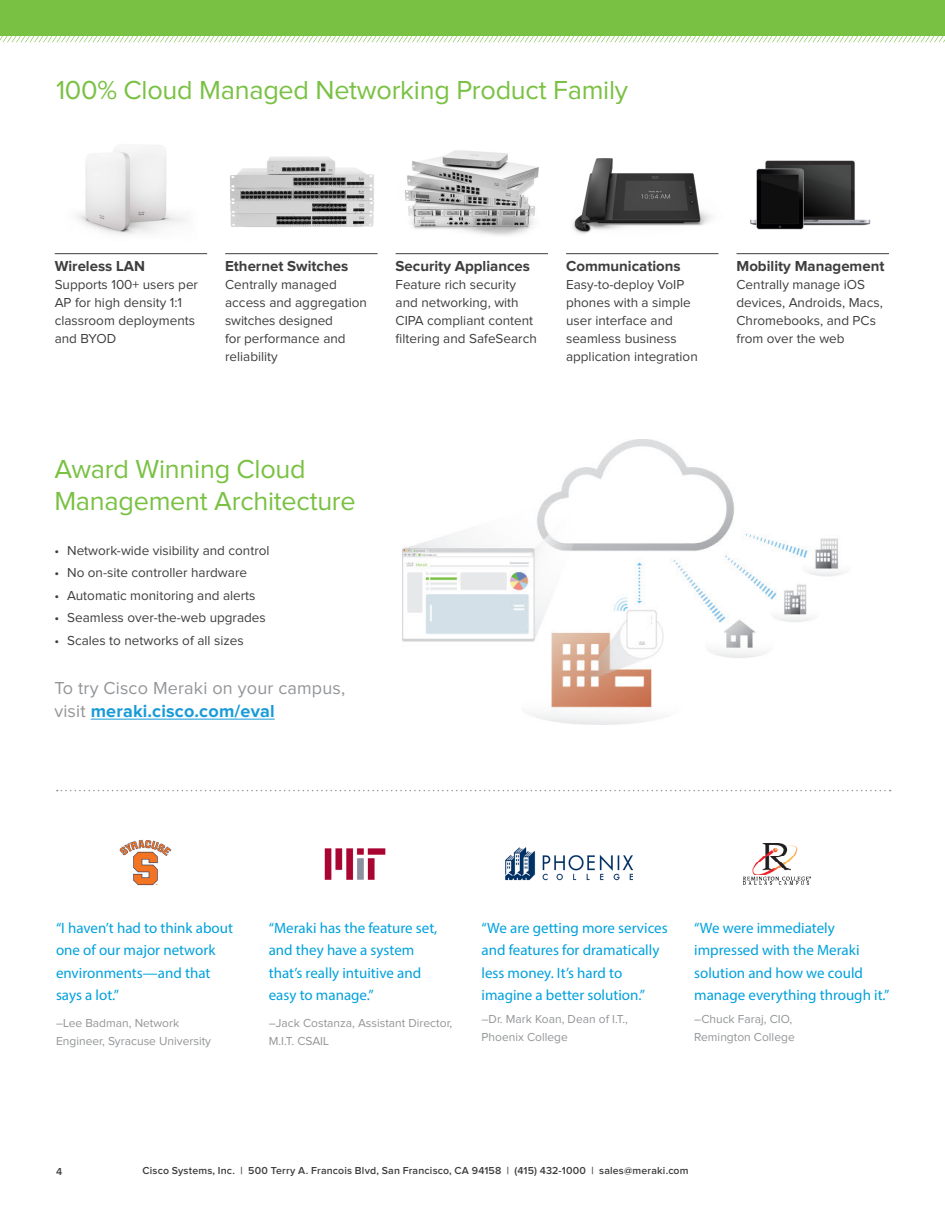
<style>
.page{position:relative;width:945px;height:1215px;background:#fff}
.page>*{position:absolute;margin:0;border:0;box-sizing:border-box;transform-origin:0 0}
.t1{font:27px/31.5px "Proxima Nova";letter-spacing:-.01em;color:#79c142}
.t2{font:18px/22.5px "Proxima Nova";letter-spacing:.01em;color:#939598}
.Cite{font:15px/22.5px "Myriad Pro";color:#00a1dd}
.H3_Rule{font:700 15px "Proxima Nova";color:#3e3e3f}
.t3{font:13.5px/18px "Proxima Nova";color:#3e3e3f}
.Cite-2{font:12px/18px "Proxima Nova";color:#939598}
.t4{font:600 10.5px "Proxima Nova";letter-spacing:.02em;color:#3e3e3f}
.s1{font-weight:700;color:#199bd8}
</style>
<div class="page">
<img style="left:402px;top:439px;width:442px;height:286px">
<svg style="left:57px;top:790px;width:834px;height:1px"></svg>
<hr style="left:91px;top:719px;width:184px;height:1px;background:#199bd8">
<img style="left:324px;top:848px;width:62px;height:32px">
<img style="left:120px;top:840px;width:51px;height:46px">
<img style="left:506px;top:848px;width:127px;height:33px">
<img style="left:744px;top:843px;width:67px;height:42px">
<img style="left:514px;top:158px;width:271px;height:97px">
<hr style="left:55px;top:253px;width:152px;height:1px;background:#3e3e3f">
<hr style="left:225px;top:253px;width:153px;height:1px;background:#3e3e3f">
<hr style="left:396px;top:253px;width:152px;height:1px;background:#3e3e3f">
<hr style="left:566px;top:253px;width:153px;height:1px;background:#3e3e3f">
<hr style="left:737px;top:253px;width:152px;height:1px;background:#3e3e3f">
<img style="left:746px;top:158px;width:125px;height:72px">
<img style="left:405px;top:150px;width:156px;height:89px">
<img style="left:77px;top:145px;width:110px;height:90px">
<img style="left:230px;top:156px;width:144px;height:71px">
<div style="left:0;top:0;width:945px;height:35px;background:#79c142"></div>
<svg style="left:0;top:35px;width:945px;height:8px"></svg>
<h2 class="t1" style="left:56px;top:75px;width:574px">100% Cloud Managed Networking Product Family</h2>
<p class="H3_Rule" style="left:55px;top:258px;width:92px">Wireless LAN</p>
<p class="t3" style="left:55px;top:276px;width:145px">Supports 100+ users per<br>AP for high density 1:1 classroom deployments and BYOD</p>
<p class="H3_Rule" style="left:225px;top:258px;width:125px">Ethernet Switches</p>
<p class="t3" style="left:225px;top:276px;width:143px">Centrally managed access and aggregation switches designed<br>for performance and reliability</p>
<p class="H3_Rule" style="left:396px;top:258px;width:136px">Security Appliances</p>
<p class="t3" style="left:396px;top:276px;width:143px">Feature rich security and networking, with<br>CIPA compliant content filtering and SafeSearch</p>
<p class="H3_Rule" style="left:566px;top:258px;width:116px">Communications</p>
<p class="t3" style="left:566px;top:276px;width:133px">Easy-to-deploy VoIP phones with a simple user interface and seamless business application integration</p>
<h2 class="t1" style="left:54px;top:454px;width:303px">Award Winning Cloud<br>Management Architecture</h2>
<p class="t3" style="left:54px;top:541px;width:217px">• Network-wide visibility and control</p>
<p class="t3" style="left:54px;top:564px;width:194px">• No on-site controller hardware</p>
<p class="t3" style="left:54px;top:586px;width:203px">• Automatic monitoring and alerts</p>
<p class="t3" style="left:54px;top:609px;width:213px">• Seamless over-the-web upgrades</p>
<p class="t3" style="left:54px;top:631px;width:191px">• Scales to networks of all sizes</p>
<p class="t2" style="left:54px;top:677px;width:292px">To try Cisco Meraki on your campus, visit <span class="s1">meraki.cisco.com/eval</span></p>
<p class="H3_Rule" style="left:737px;top:258px;width:149px">Mobility Management</p>
<p class="t3" style="left:737px;top:276px;width:148px">Centrally manage iOS devices, Androids, Macs,<br>Chromebooks, and PCs from over the web</p>
<p class="Cite" style="left:56px;top:916px;width:179px">“I haven’t had to think about one of our major network environments—and that says a lot.”</p>
<p class="Cite-2" style="left:56px;top:1014px;width:157px">–Lee Badman, Network<br>Engineer, Syracuse University</p>
<p class="Cite" style="left:269px;top:916px;width:170px">“Meraki has the feature set, and they have a system that’s really intuitive and easy to manage.”</p>
<p class="Cite-2" style="left:269px;top:1014px;width:185px">–Jack Costanza, Assistant Director,<br>M.I.T. CSAIL</p>
<p class="Cite" style="left:482px;top:916px;width:188px">“We are getting more services and features for dramatically less money. It’s hard to imagine a better solution.”</p>
<p class="Cite-2" style="left:482px;top:1010px;width:148px">–Dr. Mark Koan, Dean of I.T.,<br>Phoenix College</p>
<p class="Cite" style="left:694px;top:916px;width:197px">“We were immediately impressed with the Meraki solution and how we could manage everything through it.”</p>
<p class="Cite-2" style="left:694px;top:1010px;width:102px">–Chuck Faraj, CIO,<br>Remington College</p>
<p class="t4" style="left:56px;top:1165px;width:8px">4</p>
<p class="t4" style="left:143px;top:1165px;width:548px">Cisco Systems, Inc. | 500 Terry A. Francois Blvd, San Francisco, CA 94158 | (415) 432-1000 | sales@meraki.com</p>
</div>
